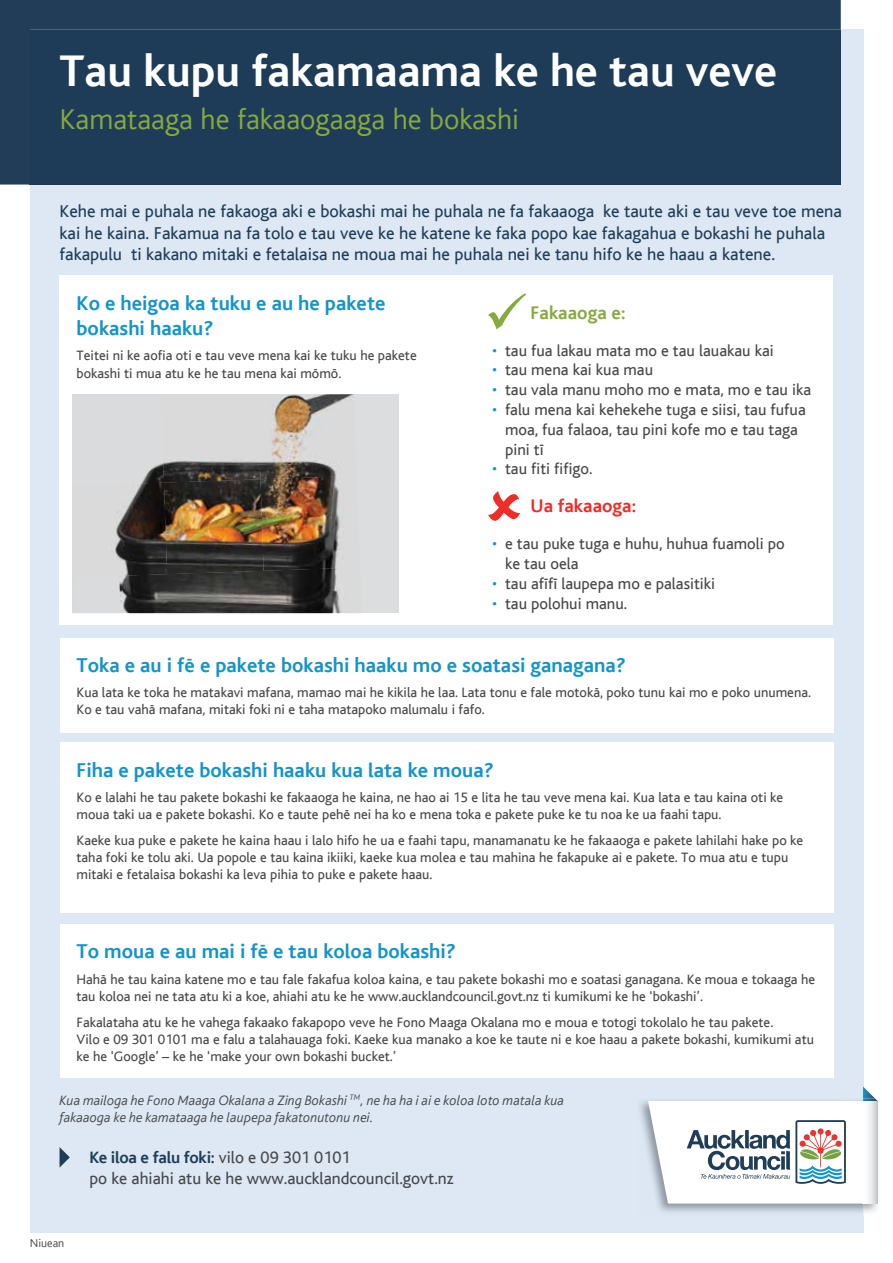
<style>
.page{position:relative;width:893px;height:1263px;background:#fff}
.page>*{position:absolute;margin:0;border:0;box-sizing:border-box;transform-origin:0 0}
.t1{font:700 46.5px "AC Bliss";color:#fff}
.t2{font:300 30px "AC Bliss";color:#87aa3e}
.t3{font:700 21px/25.2px "AC Bliss";color:#1594ca}
.t4{font:700 19.2px "AC Bliss";color:#ee2d27}
.t5{font:700 19.2px "AC Bliss";color:#87aa3e}
.t6{font:18px/21.6px "AC Bliss";color:#203d58}
.t7{font:17.25px/20.7px "AC Bliss";color:#48484a}
.t8{font:16.5px/19.8px "AC Bliss";color:#48484a}
.t9{font:14.25px/17.1px "AC Bliss";color:#48484a}
.t10{font:italic 300 14.25px/17.1px "AC Bliss";color:#48484a}
.t11{font:300 12px "AC Bliss";color:#48484a}
.s1{color:#1594ca}
.s2{font-weight:700;color:#203d58}
</style>
<div class="page">
<div style="left:30px;top:30px;width:833px;height:1203px;background:#dde8f4"></div>
<img style="left:640px;top:1100px;width:238px;height:115px">
<svg style="left:648px;top:1086px;width:229px;height:117px"></svg>
<div style="left:60px;top:275px;width:773px;height:350px;background:#fff"></div>
<div style="left:60px;top:638px;width:773px;height:95px;background:#fff"></div>
<div style="left:60px;top:743px;width:773px;height:170px;background:#fff"></div>
<div style="left:60px;top:924px;width:773px;height:153px;background:#fff"></div>
<svg style="left:488px;top:293px;width:38px;height:36px"></svg>
<svg style="left:488px;top:491px;width:32px;height:30px"></svg>
<div style="left:72px;top:394px;width:326px;height:219px;background:#dcddde"></div>
<img style="left:261px;top:394px;width:93px;height:82px">
<img style="left:164px;top:459px;width:97px;height:20px">
<img style="left:142px;top:462px;width:22px;height:20px">
<img style="left:260px;top:476px;width:83px;height:91px">
<img style="left:164px;top:479px;width:100px;height:88px">
<img style="left:111px;top:482px;width:56px;height:85px">
<img style="left:120px;top:567px;width:221px;height:46px">
<svg style="left:60px;top:1147px;width:10px;height:20px"></svg>
<div style="left:0;top:0;width:841px;height:185px;background:#213d58"></div>
<div style="left:30px;top:30px;width:811px;height:155px;background:#1e3c57"></div>
<h1 class="t1" style="left:60px;top:46px;width:719px">Tau kupu fakamaama ke he tau veve</h1>
<h2 class="t2" style="left:60px;top:103px;width:461px">Kamataaga he fakaaogaaga he bokashi</h2>
<p class="t6" style="left:60px;top:201px;width:784px">Kehe mai e puhala ne fakaoga aki e bokashi mai he puhala ne fa fakaaoga ke taute aki e tau veve toe mena kai he kaina. Fakamua na fa tolo e tau veve ke he katene ke faka popo kae fakagahua e bokashi he puhala fakapulu ti kakano mitaki e fetalaisa ne moua mai he puhala nei ke tanu hifo ke he haau a katene.</p>
<h3 class="t3" style="left:77px;top:291px;width:310px">Ko e heigoa ka tuku e au he pakete bokashi haaku?</h3>
<p class="t9" style="left:77px;top:347px;width:342px">Teitei ni ke aofia oti e tau veve mena kai ke tuku he pakete bokashi ti mua atu ke he tau mena kai mōmō.</p>
<h3 class="t5" style="left:530px;top:303px;width:96px">Fakaaoga e:</h3>
<p class="t8" style="left:492px;top:341px;width:283px"><span class="s1">•</span> tau fua lakau mata mo e tau lauakau kai</p>
<p class="t8" style="left:492px;top:360px;width:162px"><span class="s1">•</span> tau mena kai kua mau</p>
<p class="t8" style="left:492px;top:380px;width:320px"><span class="s1">•</span> tau vala manu moho mo e mata, mo e tau ika</p>
<p class="t8" style="left:505px;top:400px;width:302px;text-indent:-13px"><span class="s1">•</span> falu mena kai kehekehe tuga e siisi, tau fufua moa, fua falaoa, tau pini kofe mo e tau taga pini tī</p>
<p class="t8" style="left:492px;top:459px;width:102px"><span class="s1">•</span> tau fiti fifigo.</p>
<h3 class="t4" style="left:530px;top:496px;width:107px">Ua fakaaoga:</h3>
<p class="t8" style="left:505px;top:534px;width:281px;text-indent:-13px"><span class="s1">•</span> e tau puke tuga e huhu, huhua fuamoli po ke tau oela</p>
<p class="t8" style="left:492px;top:574px;width:224px"><span class="s1">•</span> tau afīfī laupepa mo e palasitiki</p>
<p class="t8" style="left:492px;top:593px;width:137px"><span class="s1">•</span> tau polohui manu.</p>
<h3 class="t3" style="left:77px;top:653px;width:551px">Toka e au i fē e pakete bokashi haaku mo e soatasi ganagana?</h3>
<p class="t9" style="left:77px;top:684px;width:736px">Kua lata ke toka he matakavi mafana, mamao mai he kikila he laa. Lata tonu e fale motokā, poko tunu kai mo e poko unumena.<br>Ko e tau vahā mafana, mitaki foki ni e taha matapoko malumalu i fafo.</p>
<h3 class="t3" style="left:77px;top:758px;width:419px">Fiha e pakete bokashi haaku kua lata ke moua?</h3>
<p class="t9" style="left:77px;top:789px;width:708px">Ko e lalahi he tau pakete bokashi ke fakaaoga he kaina, ne hao ai 15 e lita he tau veve mena kai. Kua lata e tau kaina oti ke moua taki ua e pakete bokashi. Ko e taute pehē nei ha ko e mena toka e pakete puke ke tu noa ke ua faahi tapu.</p>
<p class="t9" style="left:77px;top:832px;width:728px">Kaeke kua puke e pakete he kaina haau i lalo hifo he ua e faahi tapu, manamanatu ke he fakaaoga e pakete lahilahi hake po ke taha foki ke tolu aki. Ua popole e tau kaina ikiiki, kaeke kua molea e tau mahina he fakapuke ai e pakete. To mua atu e tupu mitaki e fetalaisa bokashi ka leva pihia to puke e pakete haau.</p>
<h3 class="t3" style="left:77px;top:939px;width:381px">To moua e au mai i fē e tau koloa bokashi?</h3>
<p class="t9" style="left:77px;top:971px;width:740px">Hahā he tau kaina katene mo e tau fale fakafua koloa kaina, e tau pakete bokashi mo e soatasi ganagana. Ke moua e tokaaga he tau koloa nei ne tata atu ki a koe, ahiahi atu ke he www.aucklandcouncil.govt.nz ti kumikumi ke he ‘bokashi’.</p>
<p class="t9" style="left:77px;top:1014px;width:739px">Fakalataha atu ke he vahega fakaako fakapopo veve he Fono Maaga Okalana mo e moua e totogi tokolalo he tau pakete.<br>Vilo e 09 301 0101 ma e falu a talahauaga foki. Kaeke kua manako a koe ke taute ni e koe haau a pakete bokashi, kumikumi atu ke he ‘Google’ – ke he ‘make your own bokashi bucket.’</p>
<p class="t10" style="left:60px;top:1092px;width:506px">Kua mailoga he Fono Maaga Okalana a Zing Bokashi <sup>TM</sup>, ne ha ha i ai e koloa loto matala kua fakaaoga ke he kamataaga he laupepa fakatonutonu nei.</p>
<p class="t11" style="left:30px;top:1236px;width:36px">Niuean</p>
<p class="t7" style="left:90px;top:1148px;width:366px"><span class="s2">Ke iloa e falu foki:</span> vilo e 09 301 0101<br>po ke ahiahi atu ke he www.aucklandcouncil.govt.nz</p>
</div>
